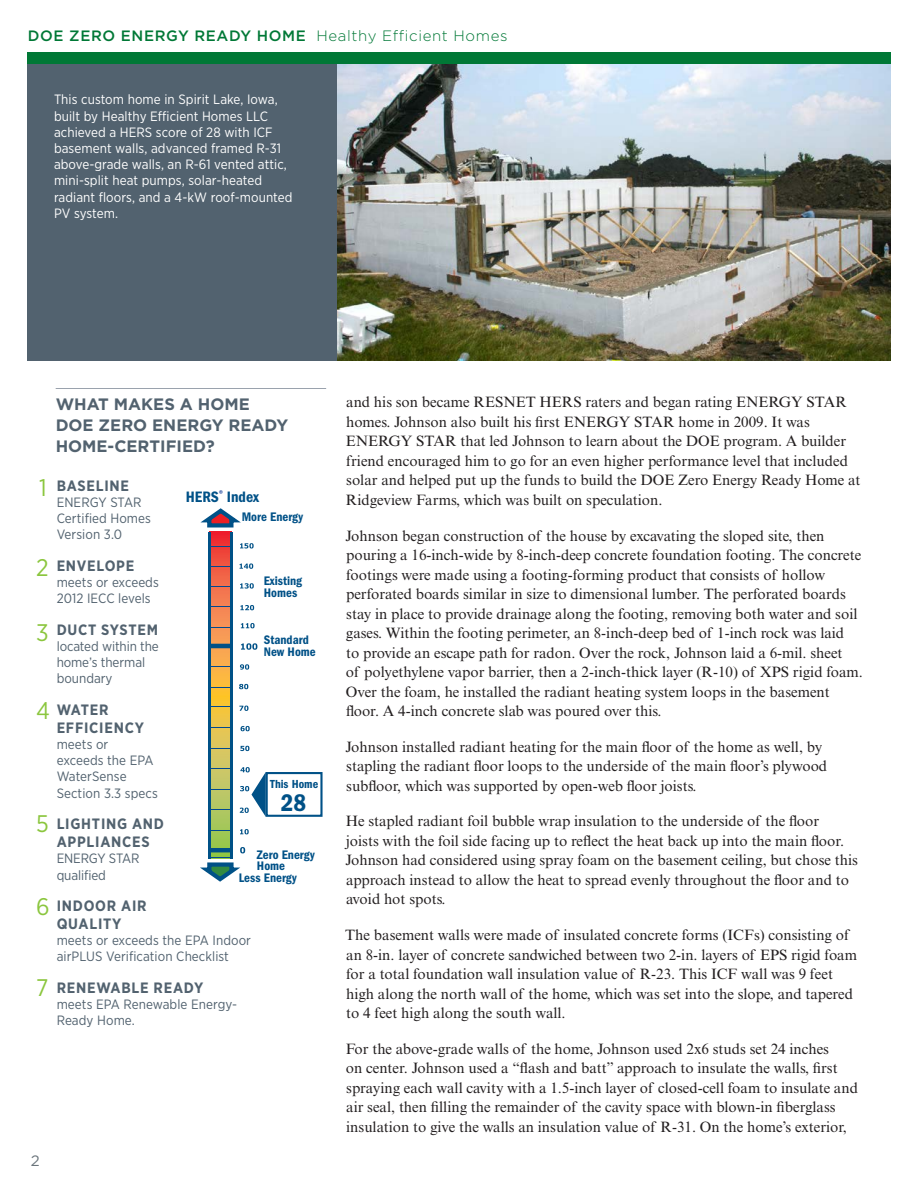
<style>
.page{position:relative;width:918px;height:1188px;background:#fff}
.page>*{position:absolute;margin:0;border:0;box-sizing:border-box;transform-origin:0 0}
.t1{font:24.9px "ITC Franklin Gothic Std Dm Cd";color:#005187}
.t2{font:24px "Gotham Narrow";color:#8bc63e}
.t3{font:700 16.5px/21px "Gotham";color:#52626f}
.t4{font:15.6px "ITC Franklin Gothic Std Dm Cd";color:#005187}
.t5{font:15px/19.5px "Times New Roman MT Std";color:#231f20}
.t6{font:700 15px/18px "Gotham Narrow";letter-spacing:.05em;color:#52626f}
.t7{font:500 15px "Gotham";letter-spacing:.04em;color:#007836}
.t8{font:15px "Gotham";color:#6a747b}
.t9{font:13.5px/16.2px "Gotham Narrow";letter-spacing:.005em;color:#52626f}
.t10{font:13.5px/16.2px "Gotham Narrow";letter-spacing:.005em;color:#fff}
.t11{font:12.75px/12.6px "ITC Franklin Gothic Std Dm Cd";color:#005187}
.t12{font:12.15px "ITC Franklin Gothic Std Dm Cd";color:#005187}
.t13{font:8.55px "ITC Franklin Gothic Std Dm Cd";color:#1d449b}
.s1{font-weight:300}
</style>
<div class="page">
<img style="left:336px;top:64px;width:555px;height:296px">
<div style="left:27px;top:58px;width:309px;height:302px;background:#52626f"></div>
<div style="left:27px;top:52px;width:864px;height:12px;background:#007836"></div>
<div style="left:266px;top:772px;width:57px;height:45px;border:2px solid #005187"></div>
<svg style="left:211px;top:532px;width:19px;height:315px;background:#d99f50"></svg>
<svg style="left:241px;top:623px;width:14px;height:5px"></svg>
<svg style="left:239px;top:706px;width:9px;height:5px"></svg>
<svg style="left:241px;top:643px;width:16px;height:7px"></svg>
<svg style="left:240px;top:563px;width:13px;height:6px"></svg>
<svg style="left:240px;top:583px;width:14px;height:6px"></svg>
<svg style="left:240px;top:605px;width:14px;height:5px"></svg>
<svg style="left:240px;top:664px;width:9px;height:6px"></svg>
<svg style="left:239px;top:684px;width:9px;height:5px"></svg>
<svg style="left:240px;top:746px;width:9px;height:5px"></svg>
<svg style="left:240px;top:829px;width:9px;height:5px"></svg>
<svg style="left:240px;top:767px;width:26px;height:50px"></svg>
<svg style="left:211px;top:566px;width:19px;height:1px"></svg>
<svg style="left:211px;top:546px;width:19px;height:1px"></svg>
<svg style="left:211px;top:607px;width:19px;height:1px"></svg>
<svg style="left:211px;top:628px;width:19px;height:1px"></svg>
<svg style="left:211px;top:667px;width:19px;height:1px"></svg>
<svg style="left:211px;top:687px;width:19px;height:1px"></svg>
<svg style="left:211px;top:707px;width:19px;height:1px"></svg>
<div style="left:208px;top:644px;width:25px;height:4px;border:4px solid #005187"></div>
<svg style="left:211px;top:586px;width:19px;height:1px"></svg>
<svg style="left:211px;top:728px;width:19px;height:1px"></svg>
<svg style="left:211px;top:749px;width:19px;height:1px"></svg>
<svg style="left:211px;top:769px;width:19px;height:1px"></svg>
<svg style="left:211px;top:790px;width:19px;height:1px"></svg>
<svg style="left:211px;top:810px;width:19px;height:1px"></svg>
<svg style="left:211px;top:830px;width:19px;height:1px"></svg>
<svg style="left:241px;top:726px;width:9px;height:5px"></svg>
<hr style="left:230px;top:532px;width:3px;height:326px;background:#005187">
<hr style="left:208px;top:532px;width:3px;height:326px;background:#005187">
<svg style="left:240px;top:543px;width:14px;height:6px"></svg>
<svg style="left:200px;top:847px;width:46px;height:35px"></svg>
<svg style="left:200px;top:508px;width:41px;height:20px"></svg>
<hr style="left:56px;top:388px;width:270px;height:1px;background:#9aa2ad">
<p class="t7" style="left:28px;top:28px;width:481px">DOE ZERO ENERGY READY HOME <span class="s1">Healthy Efficient Homes</span></p>
<p class="t10" style="left:54px;top:91px;width:240px">This custom home in Spirit Lake, Iowa, built by Healthy Efficient Homes LLC achieved a HERS score of 28 with ICF basement walls, advanced framed R-31 above-grade walls, an R-61 vented attic, mini-split heat pumps, solar-heated radiant floors, and a 4-kW roof-mounted PV system.</p>
<p class="t3" style="left:56px;top:394px;width:234px">WHAT MAKES A HOME<br>DOE ZERO ENERGY READY<br>HOME-CERTIFIED?</p>
<p class="t6" style="left:57px;top:476px;width:74px">BASELINE</p>
<p class="t9" style="left:57px;top:494px;width:96px">ENERGY STAR<br>Certified Homes<br>Version 3.0</p>
<p class="t6" style="left:57px;top:556px;width:79px">ENVELOPE</p>
<p class="t9" style="left:57px;top:574px;width:104px">meets or exceeds<br>2012 IECC levels</p>
<p class="t6" style="left:57px;top:620px;width:103px">DUCT SYSTEM</p>
<p class="t9" style="left:57px;top:638px;width:104px">located within the home’s thermal boundary</p>
<p class="t6" style="left:57px;top:700px;width:89px">WATER<br>EFFICIENCY</p>
<p class="t9" style="left:57px;top:736px;width:103px">meets or exceeds the EPA<br>WaterSense<br>Section 3.3 specs</p>
<p class="t6" style="left:57px;top:815px;width:109px">LIGHTING AND<br>APPLIANCES</p>
<p class="t9" style="left:57px;top:850px;width:84px">ENERGY STAR qualified</p>
<p class="t6" style="left:57px;top:897px;width:91px">INDOOR AIR<br>QUALITY</p>
<p class="t9" style="left:57px;top:932px;width:196px">meets or exceeds the EPA Indoor airPLUS Verification Checklist</p>
<p class="t6" style="left:57px;top:979px;width:148px">RENEWABLE READY</p>
<p class="t9" style="left:57px;top:996px;width:182px">meets EPA Renewable Energy-<br>Ready Home.</p>
<h2 class="t2" style="left:39px;top:473px;width:9px">1</h2>
<p class="t13" style="left:219px;top:488px;width:6px">®</p>
<p class="t4" style="left:186px;top:488px;width:75px">HERS Index</p>
<p class="t11" style="left:242px;top:511px;width:63px">More Energy</p>
<h2 class="t2" style="left:36px;top:553px;width:14px">2</h2>
<p class="t11" style="left:264px;top:574px;width:40px">Existing<br>Homes</p>
<h2 class="t2" style="left:36px;top:618px;width:14px">3</h2>
<p class="t11" style="left:264px;top:633px;width:53px">Standard<br>New Home</p>
<h2 class="t2" style="left:36px;top:695px;width:15px">4</h2>
<p class="t12" style="left:270px;top:777px;width:50px">This Home</p>
<h1 class="t1" style="left:281px;top:788px;width:27px">28</h1>
<h2 class="t2" style="left:36px;top:809px;width:14px">5</h2>
<p class="t11" style="left:257px;top:848px;width:59px">Zero Energy</p>
<p class="t11" style="left:257px;top:860px;width:30px">Home</p>
<p class="t11" style="left:239px;top:872px;width:59px">Less Energy</p>
<h2 class="t2" style="left:36px;top:891px;width:15px">6</h2>
<h2 class="t2" style="left:36px;top:973px;width:14px">7</h2>
<p class="t8" style="left:31px;top:1153px;width:10px">2</p>
<p class="t5" style="left:346px;top:393px;width:516px">and his son became RESNET HERS raters and began rating ENERGY STAR homes. Johnson also built his first ENERGY STAR home in 2009. It was ENERGY STAR that led Johnson to learn about the DOE program. A builder friend encouraged him to go for an even higher performance level that included solar and helped put up the funds to build the DOE Zero Energy Ready Home at Ridgeview Farms, which was built on speculation.</p>
<p class="t5" style="left:345px;top:526px;width:519px">Johnson began construction of the house by excavating the sloped site, then pouring a 16-inch-wide by 8-inch-deep concrete foundation footing. The concrete footings were made using a footing-forming product that consists of hollow perforated boards similar in size to dimensional lumber. The perforated boards stay in place to provide drainage along the footing, removing both water and soil gases. Within the footing perimeter, an 8-inch-deep bed of 1-inch rock was laid<br>to provide an escape path for radon. Over the rock, Johnson laid a 6-mil. sheet<br>of polyethylene vapor barrier, then a 2-inch-thick layer (R-10) of XPS rigid foam.<br>Over the foam, he installed the radiant heating system loops in the basement floor. A 4-inch concrete slab was poured over this.</p>
<p class="t5" style="left:345px;top:737px;width:483px">Johnson installed radiant heating for the main floor of the home as well, by stapling the radiant floor loops to the underside of the main floor’s plywood subfloor, which was supported by open-web floor joists.</p>
<p class="t5" style="left:345px;top:812px;width:514px">He stapled radiant foil bubble wrap insulation to the underside of the floor<br>joists with the foil side facing up to reflect the heat back up into the main floor.<br>Johnson had considered using spray foam on the basement ceiling, but chose this approach instead to allow the heat to spread evenly throughout the floor and to avoid hot spots.</p>
<p class="t5" style="left:345px;top:925px;width:513px">The basement walls were made of insulated concrete forms (ICFs) consisting of an 8-in. layer of concrete sandwiched between two 2-in. layers of EPS rigid foam for a total foundation wall insulation value of R-23. This ICF wall was 9 feet high along the north wall of the home, which was set into the slope, and tapered to 4 feet high along the south wall.</p>
<p class="t5" style="left:346px;top:1039px;width:514px">For the above-grade walls of the home, Johnson used 2x6 studs set 24 inches<br>on center. Johnson used a “flash and batt” approach to insulate the walls, first spraying each wall cavity with a 1.5-inch layer of closed-cell foam to insulate and air seal, then filling the remainder of the cavity space with blown-in fiberglass insulation to give the walls an insulation value of R-31. On the home’s exterior,</p>
</div>
